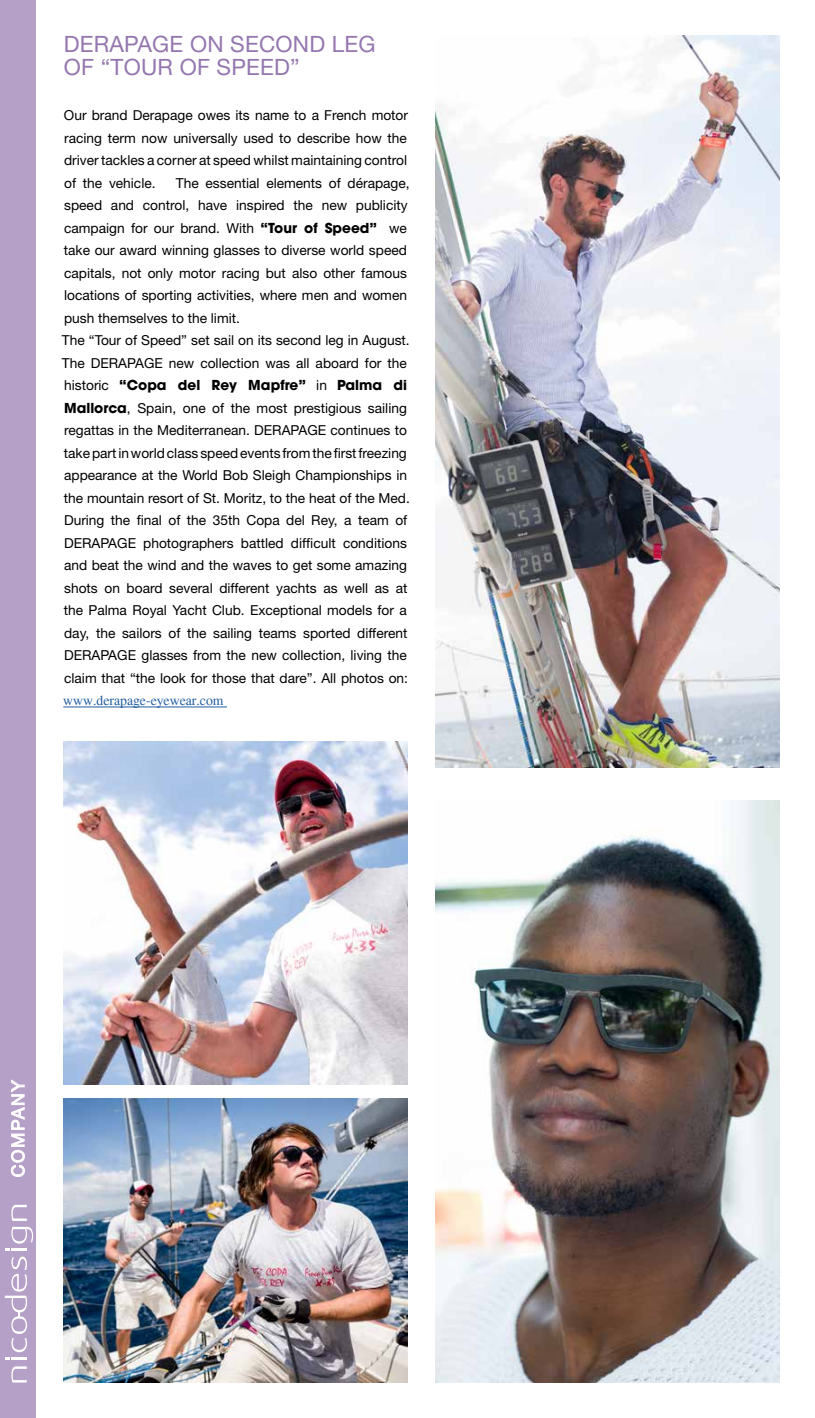
<style>
.page{position:relative;width:815px;height:1418px;background:#fff}
.page>*{position:absolute;margin:0;border:0;box-sizing:border-box;transform-origin:0 0}
.t1{font:22.5px/23.8px "Helvetica Neue LT Pro";letter-spacing:.01em;color:#9577af}
.t2{font:17.5px "Helvetica Neue LT Pro";letter-spacing:.1em;color:#fff}
.t3{font:13.75px/22.5px "Helvetica Neue LT Pro";color:#000}
.t4{font:700 13.75px "Avant Garde LT";color:#000}
.t5{font:13.75px "Times";color:#215e9e}
.s1{font-family:"Avant Garde LT";font-weight:700}
.s2{font-family:"Helvetica Neue LT Pro";font-weight:400}
</style>
<div class="page">
<img style="left:436px;top:800px;width:344px;height:582px">
<hr style="left:63px;top:706px;width:164px;height:1px;background:#215e9e">
<img style="left:436px;top:35px;width:344px;height:733px">
<img style="left:64px;top:741px;width:343px;height:343px">
<img style="left:64px;top:1098px;width:343px;height:284px">
<div style="left:0;top:0;width:36px;height:1417px;background:#b5a0c7"></div>
<svg style="left:11px;top:1079px;width:14px;height:98px"></svg>
<svg style="left:11px;top:1366px;width:16px;height:16px"></svg>
<svg style="left:11px;top:1204px;width:16px;height:16px"></svg>
<svg style="left:5px;top:1226px;width:28px;height:24px"></svg>
<svg style="left:5px;top:1256px;width:22px;height:103px"></svg>
<h1 class="t1" style="left:64px;top:31px;width:313px">DERAPAGE ON SECOND LEG<br>OF “TOUR OF SPEED”</h1>
<p class="t3" style="left:64px;top:104px;width:346px;text-align:justify">Our brand Derapage owes its name to a French motor racing term now universally used to describe how the driver tackles a corner at speed whilst maintaining control of the vehicle.</p>
<p class="t3" style="left:62px;top:171px;width:349px;text-indent:114px">The essential elements of dérapage, speed and control, have inspired the new publicity campaign for our brand. With <span class="s1">“Tour of Speed”</span> we take our award winning glasses to diverse world speed capitals, not only motor racing but also other famous locations of sporting activities, where men and women push themselves to the limit.<br>The “Tour of Speed” set sail on its second leg in August.<br>The DERAPAGE new collection was all aboard for the</p>
<p class="t4" style="left:64px;top:376px;width:344px"><span class="s2">historic</span> “Copa del Rey Mapfre” <span class="s2">in</span> Palma di</p>
<p class="t3" style="left:64px;top:396px;width:347px"><span class="s1">Mallorca</span>, Spain, one of the most prestigious sailing regattas in the Mediterranean. DERAPAGE continues to take part in world class speed events from the first freezing appearance at the World Bob Sleigh Championships in the mountain resort of St. Moritz, to the heat of the Med.<br>During the final of the 35th Copa del Rey, a team of DERAPAGE photographers battled difficult conditions and beat the wind and the waves to get some amazing shots on board several different yachts as well as at the Palma Royal Yacht Club. Exceptional models for a day, the sailors of the sailing teams sported different DERAPAGE glasses from the new collection, living the claim that “the look for those that dare”. All photos on:</p>
<p class="t5" style="left:63px;top:692px;width:162px">www.derapage-eyewear.com</p>
<p class="t2" style="left:7px;top:1177px;width:99px;rotate:-90deg">COMPANY</p>
</div>
